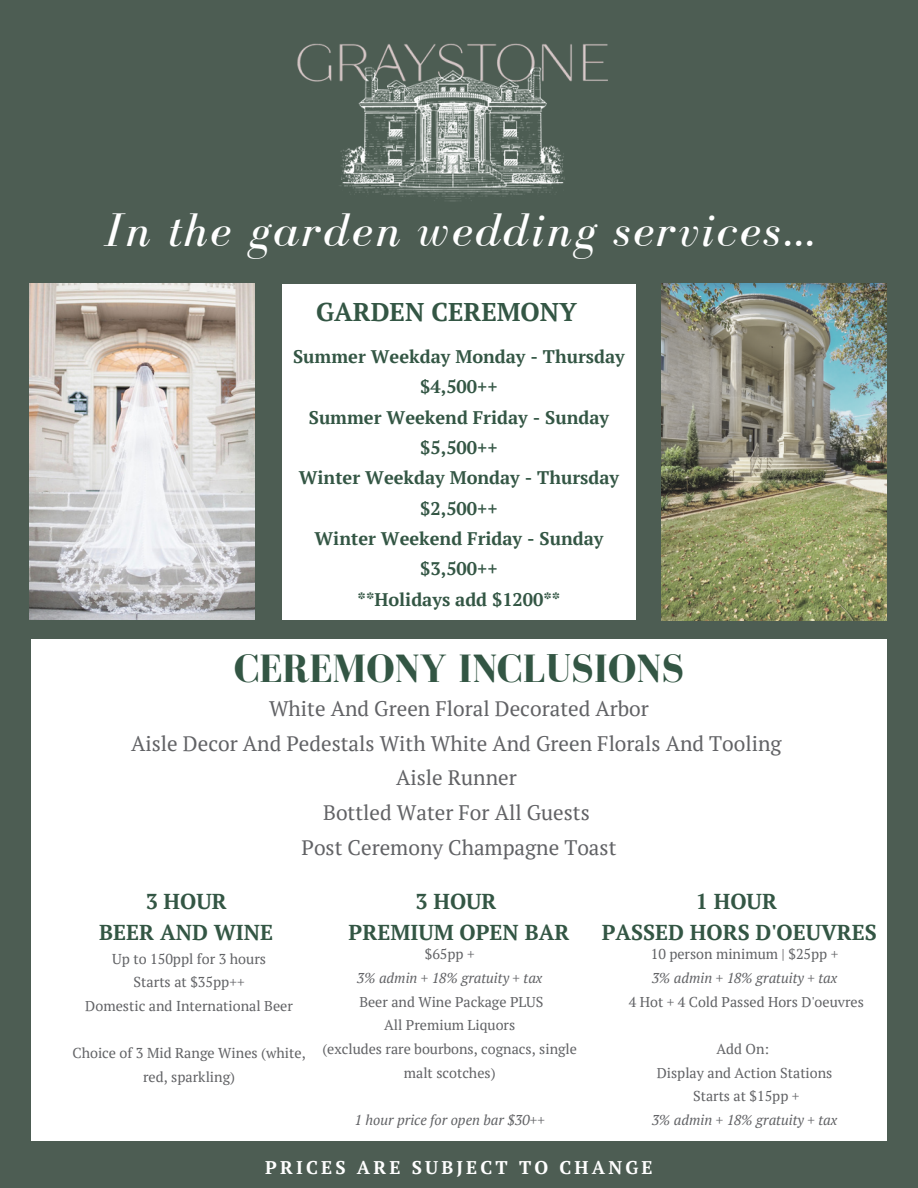
<style>
.page{position:relative;width:918px;height:1188px;background:#4d5d53}
.page>*{position:absolute;margin:0;border:0;box-sizing:border-box;transform-origin:0 0}
.t1{font:italic 48.6px "Bodoni FLF";letter-spacing:.05em;color:#fff}
.t2{font:700 40.65px "Bodoni FLF";color:#335644}
.t3{font:700 25.65px "PT Serif";color:#335644}
.t4{font:700 21.45px/31.5px "PT Serif";color:#335644;text-align:center}
.t5{font:21px/34.8px "PT Serif";color:#616265;text-align:center}
.t6{font:700 18.3px "PT Serif";letter-spacing:.17em;color:#fff}
.t7{font:700 18.15px/30.3px "PT Serif";color:#335644;text-align:center}
.t8{font:14.25px/23.7px "PT Serif";color:#616265;text-align:center}
.t9{font:italic 14.25px "PT Serif";color:#616265}
</style>
<div class="page">
<img style="left:297px;top:43px;width:311px;height:159px">
<div style="left:282px;top:284px;width:354px;height:336px;background:#fff"></div>
<div style="left:31px;top:639px;width:856px;height:502px;background:#fff"></div>
<img style="left:30px;top:284px;width:225px;height:335px">
<img style="left:662px;top:284px;width:225px;height:336px">
<h1 class="t1" style="left:104px;top:204px;width:711px">In the garden wedding services...</h1>
<h3 class="t3" style="left:316px;top:295px;width:263px">GARDEN CEREMONY</h3>
<p class="t7" style="left:293px;top:341px;width:333px">Summer Weekday Monday - Thursday $4,500++<br>Summer Weekend Friday - Sunday $5,500++<br>Winter Weekday Monday - Thursday $2,500++<br>Winter Weekend Friday - Sunday $3,500++<br>**Holidays add $1200**</p>
<h2 class="t2" style="left:234px;top:646px;width:451px">CEREMONY INCLUSIONS</h2>
<h3 class="t5" style="left:131px;top:690px;width:652px">White And Green Floral Decorated Arbor<br>Aisle Decor And Pedestals With White And Green Florals And Tooling Aisle Runner<br>Bottled Water For All Guests<br>Post Ceremony Champagne Toast</h3>
<h3 class="t4" style="left:602px;top:885px;width:277px">1 HOUR<br>PASSED HORS D'OEUVRES</h3>
<p class="t8" style="left:651px;top:942px;width:189px">10 person minimum | $25pp +</p>
<p class="t9" style="left:652px;top:968px;width:187px">3% admin + 18% gratuity + tax</p>
<p class="t8" style="left:629px;top:989px;width:237px">4 Hot + 4 Cold Passed Hors D'oeuvres</p>
<p class="t8" style="left:657px;top:1037px;width:177px">Add On:<br>Display and Action Stations<br>Starts at $15pp +</p>
<p class="t9" style="left:652px;top:1110px;width:187px">3% admin + 18% gratuity + tax</p>
<h3 class="t4" style="left:99px;top:885px;width:175px">3 HOUR<br>BEER AND WINE</h3>
<h3 class="t4" style="left:349px;top:885px;width:222px">3 HOUR<br>PREMIUM OPEN BAR</h3>
<p class="t8" style="left:425px;top:942px;width:51px">$65pp +</p>
<p class="t9" style="left:357px;top:968px;width:187px">3% admin + 18% gratuity + tax</p>
<p class="t8" style="left:322px;top:989px;width:256px">Beer and Wine Package PLUS<br>All Premium Liquors<br>(excludes rare bourbons, cognacs, single malt scotches)</p>
<p class="t9" style="left:355px;top:1110px;width:192px">1 hour price for open bar $30++</p>
<p class="t8" style="left:85px;top:947px;width:209px">Up to 150ppl for 3 hours<br>Starts at $35pp++<br>Domestic and International Beer</p>
<p class="t8" style="left:72px;top:1041px;width:235px">Choice of 3 Mid Range Wines (white, red, sparkling)</p>
<p class="t6" style="left:265px;top:1155px;width:389px">PRICES ARE SUBJECT TO CHANGE</p>
</div>
